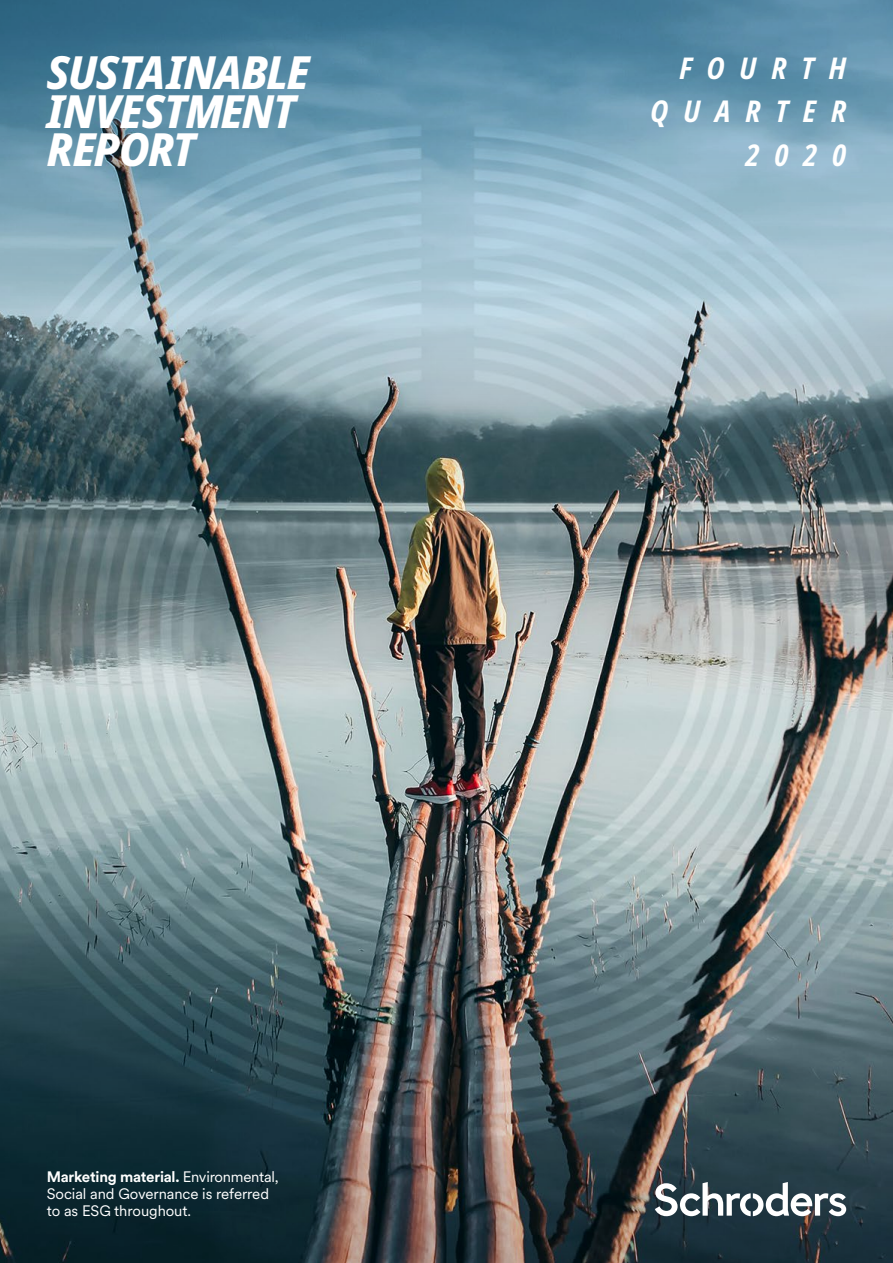
<style>
.page{position:relative;width:893px;height:1263px;background:#fff}
.page>*{position:absolute;margin:0;border:0;box-sizing:border-box;transform-origin:0 0}
.t1{font:italic 800 semi-condensed 45.75px/38.2px "Noto Sans";letter-spacing:-.02em;color:#fff}
.t2{font:italic 700 condensed 30px/43.5px "Noto Sans";letter-spacing:.495em;color:#fff;text-align:right}
.t3{font:15px/17.2px "Schroders Circular";letter-spacing:-.005em;color:#fff}
.s1{font-weight:700}
</style>
<div class="page">
<img style="left:0;top:536px;width:893px;height:351px">
<img style="left:0;top:887px;width:893px;height:376px">
<svg style="left:0;top:0;width:893px;height:536px;background:#7696a5"></svg>
<svg style="left:655px;top:1182px;width:191px;height:34px"></svg>
<h1 class="t1" style="left:47px;top:54px;width:264px">SUSTAINABLE<br>INVESTMENT<br>REPORT</h1>
<h2 class="t2" style="left:651px;top:47px;width:197px">FOURTH<br>QUARTER<br>2020</h2>
<p class="t3" style="left:47px;top:1167px;width:233px"><span class="s1">Marketing material.</span> Environmental,<br>Social and Governance is referred to as ESG throughout.</p>
</div>
